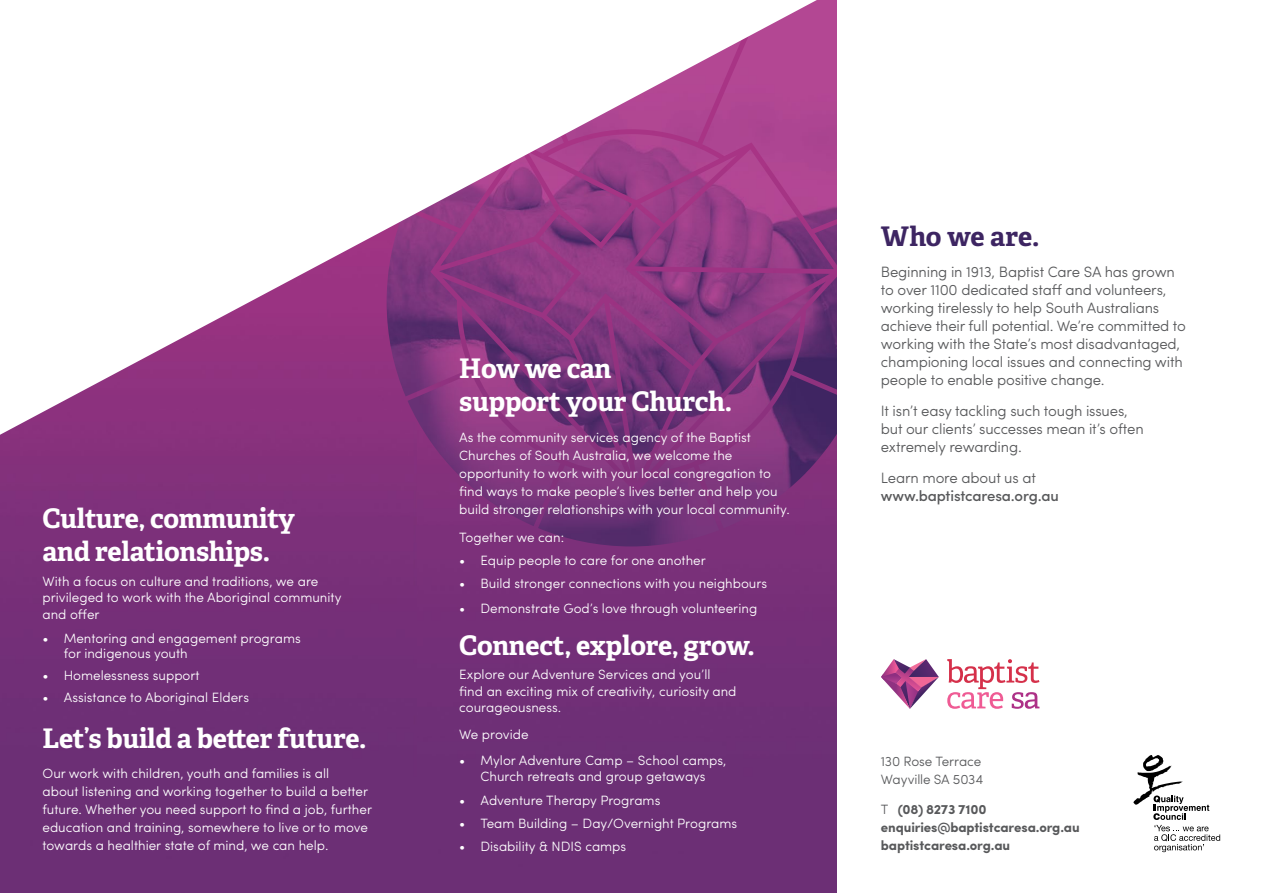
<style>
.page{position:relative;width:1263px;height:893px;background:#fff}
.page>*{position:absolute;margin:0;border:0;box-sizing:border-box;transform-origin:0 0}
.t1{font:700 27px/33px "Adelle";letter-spacing:-.01em;color:#fff}
.t2{font:700 27px "Adelle";color:#3d2562}
.t3{font:300 15px/18px "Sofia Pro";letter-spacing:-.01em;color:#58595b}
.t4{font:500 15px "Sofia Pro";letter-spacing:-.01em;color:#58595b}
.t5{font:300 13.5px/18px "Sofia Pro";color:#fff}
.t6{font:700 13.5px/18px "Sofia Pro";letter-spacing:-.01em;color:#58595b}
.t7{font:300 13.5px/18px "Sofia Pro";letter-spacing:-.01em;color:#58595b}
.s1{font-weight:300}
</style>
<div class="page">
<img style="left:417px;top:546px;width:420px;height:347px">
<img style="left:0;top:435px;width:417px;height:458px">
<img style="left:387px;top:0;width:450px;height:546px">
<svg style="left:0;top:0;width:817px;height:435px"></svg>
<svg style="left:881px;top:659px;width:58px;height:50px"></svg>
<svg style="left:947px;top:659px;width:92px;height:50px"></svg>
<svg style="left:1133px;top:755px;width:87px;height:97px"></svg>
<h1 class="t1" style="left:43px;top:502px;width:254px">Culture, community and relationships.</h1>
<p class="t5" style="left:43px;top:572px;width:301px;line-height:16.5px">With a focus on culture and traditions, we are privileged to work with the Aboriginal community and offer</p>
<p class="t5" style="left:64px;top:630px;width:239px;line-height:15px;text-indent:-21px">• Mentoring and engagement programs for indigenous youth</p>
<p class="t5" style="left:43px;top:666px;width:159px">• Homelessness support</p>
<p class="t5" style="left:43px;top:687px;width:208px">• Assistance to Aboriginal Elders</p>
<h1 class="t1" style="left:43px;top:722px;width:325px">Let’s build a better future.</h1>
<p class="t5" style="left:43px;top:764px;width:331px">Our work with children, youth and families is all<br>about listening and working together to build a better future. Whether you need support to find a job, further education and training, somewhere to live or to move towards a healthier state of mind, we can help.</p>
<h1 class="t1" style="left:459px;top:352px;width:274px">How we can<br>support your Church.</h1>
<p class="t5" style="left:459px;top:427px;width:332px">As the community services agency of the Baptist Churches of South Australia, we welcome the opportunity to work with your local congregation to find ways to make people’s lives better and help you build stronger relationships with your local community.</p>
<p class="t5" style="left:459px;top:527px;width:106px">Together we can:</p>
<p class="t5" style="left:459px;top:550px;width:248px">• Equip people to care for one another</p>
<p class="t5" style="left:459px;top:574px;width:310px">• Build stronger connections with you neighbours</p>
<p class="t5" style="left:459px;top:599px;width:299px">• Demonstrate God’s love through volunteering</p>
<h1 class="t1" style="left:459px;top:629px;width:297px">Connect, explore, grow.</h1>
<p class="t5" style="left:459px;top:666px;width:279px;line-height:16.5px">Explore our Adventure Services and you’ll find an exciting mix of creativity, curiosity and courageousness.</p>
<p class="t5" style="left:459px;top:724px;width:71px">We provide</p>
<p class="t5" style="left:459px;top:751px;width:269px;line-height:16.5px;text-align:center">• Mylor Adventure Camp – School camps,<br>Church retreats and group getaways</p>
<p class="t5" style="left:459px;top:790px;width:203px">• Adventure Therapy Programs</p>
<p class="t5" style="left:459px;top:813px;width:280px">• Team Building – Day/Overnight Programs</p>
<p class="t5" style="left:459px;top:837px;width:169px">• Disability &amp; NDIS camps</p>
<h1 class="t2" style="left:881px;top:219px;width:160px">Who we are.</h1>
<p class="t3" style="left:881px;top:262px;width:307px">Beginning in 1913, Baptist Care SA has grown to over 1100 dedicated staff and volunteers, working tirelessly to help South Australians achieve their full potential. We’re committed to working with the State’s most disadvantaged, championing local issues and connecting with people to enable positive change.</p>
<p class="t3" style="left:881px;top:401px;width:264px">It isn’t easy tackling such tough issues, but our clients’ successes mean it’s often extremely rewarding.</p>
<p class="t3" style="left:881px;top:467px;width:157px">Learn more about us at</p>
<p class="t4" style="left:881px;top:484px;width:179px">www.baptistcaresa.org.au</p>
<p class="t7" style="left:881px;top:751px;width:104px">130 Rose Terrace<br>Wayville SA 5034</p>
<p class="t6" style="left:881px;top:800px;width:200px"><span class="s1">T</span> (08) 8273 7100 enquiries@baptistcaresa.org.au baptistcaresa.org.au</p>
</div>
